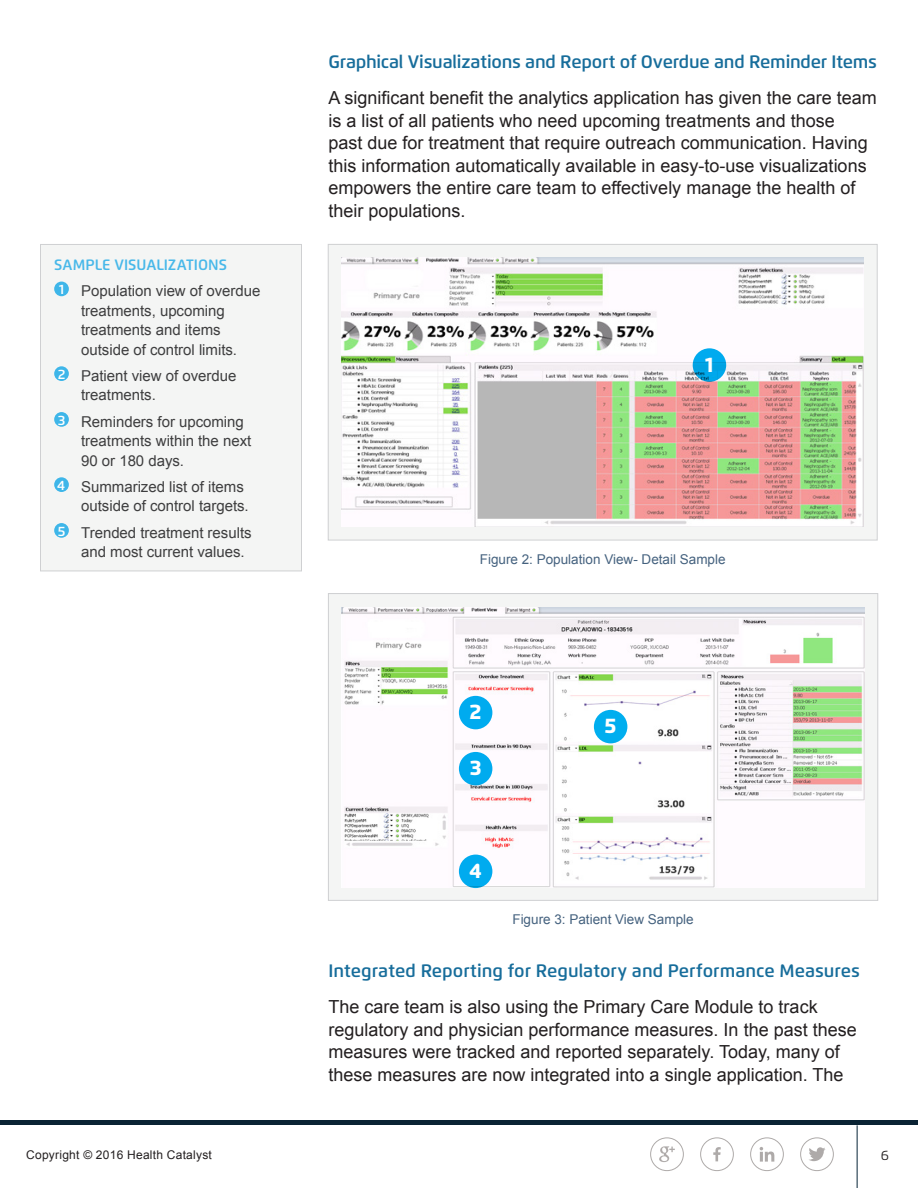
<style>
.page{position:relative;width:918px;height:1188px;background:#fff}
.page>*{position:absolute;margin:0;border:0;box-sizing:border-box;transform-origin:0 0}
.t1{font:800 21px "Flexo";color:#fff}
.Body_Copy{font:18px/22.5px "Arial";color:#231f20}
.Subhead{font:600 18px "Flexo";letter-spacing:-.01em;color:#176d9b}
.Sidebar_bullets{font:15px/19.5px "Arial";color:#3e3e3f}
.Sidebar_Header{font:600 15px "Flexo";color:#48b8e9}
.t2{font:13.5px "Arial";color:#45627f}
.t3{font:600 13.5px "Flexo";color:#fff}
.t4{font:13.5px "Flexo";color:#231f20}
.t5{font:12px "Arial";letter-spacing:.02em;color:#231f20}
</style>
<div class="page">
<div style="left:328px;top:244px;width:549px;height:296px;background:#f4f5f4"></div>
<img style="left:342px;top:258px;width:522px;height:269px">
<div style="left:328px;top:244px;width:549px;height:296px;border:1px solid #cfd0d2"></div>
<div style="left:328px;top:594px;width:550px;height:306px;background:#f4f5f4"></div>
<img style="left:342px;top:607px;width:522px;height:281px">
<div style="left:328px;top:593px;width:550px;height:308px;border:1px solid #cfd0d2"></div>
<div style="left:459px;top:696px;width:33px;height:33px;background:#00aeef;border-radius:50%"></div>
<div style="left:459px;top:855px;width:33px;height:33px;background:#00aeef;border-radius:50%"></div>
<div style="left:459px;top:752px;width:33px;height:33px;background:#00aeef;border-radius:50%"></div>
<svg style="left:693px;top:348px;width:33px;height:34px"></svg>
<div style="left:594px;top:710px;width:33px;height:33px;background:#00aeef;border-radius:50%"></div>
<div style="left:40px;top:244px;width:262px;height:327px;background:#f4f5f4"></div>
<div style="left:54px;top:282px;width:15px;height:14px;background:#3eb6e9;border-radius:50%"></div>
<div style="left:54px;top:366px;width:15px;height:15px;background:#3eb6e9;border-radius:50%"></div>
<div style="left:54px;top:412px;width:15px;height:15px;background:#3eb6e9;border-radius:50%"></div>
<div style="left:54px;top:477px;width:15px;height:15px;background:#3eb6e9;border-radius:50%"></div>
<div style="left:54px;top:523px;width:15px;height:15px;background:#3eb6e9;border-radius:50%"></div>
<div style="left:40px;top:244px;width:262px;height:327px;border:1px solid #cfd0d2"></div>
<svg style="left:659px;top:1146px;width:16px;height:16px"></svg>
<div style="left:650px;top:1137px;width:34px;height:34px;border:1px solid #aeaaa9;border-radius:50%"></div>
<hr style="left:857px;top:1125px;width:1px;height:63px;background:#062437">
<div style="left:0;top:1120px;width:918px;height:5px;background:#0a2334"></div>
<svg style="left:809px;top:1147px;width:17px;height:14px"></svg>
<div style="left:800px;top:1137px;width:34px;height:34px;border:1px solid #aeaaa9;border-radius:50%"></div>
<svg style="left:713px;top:1147px;width:8px;height:14px"></svg>
<div style="left:700px;top:1137px;width:34px;height:34px;border:1px solid #aeaaa9;border-radius:50%"></div>
<svg style="left:760px;top:1147px;width:14px;height:15px"></svg>
<div style="left:750px;top:1137px;width:34px;height:34px;border:1px solid #aeaaa9;border-radius:50%"></div>
<p class="Sidebar_Header" style="left:54px;top:256px;width:174px">SAMPLE VISUALIZATIONS</p>
<p class="t3" style="left:59px;top:281px;width:6px">1</p>
<p class="Sidebar_bullets" style="left:81px;top:281px;width:181px">Population view of overdue treatments, upcoming treatments and items outside of control limits.</p>
<p class="t3" style="left:58px;top:366px;width:9px">2</p>
<p class="Sidebar_bullets" style="left:81px;top:366px;width:157px">Patient view of overdue treatments.</p>
<p class="t3" style="left:58px;top:412px;width:9px">3</p>
<p class="Sidebar_bullets" style="left:81px;top:412px;width:172px">Reminders for upcoming treatments within the next<br>90 or 180 days.</p>
<p class="t3" style="left:57px;top:477px;width:9px">4</p>
<p class="Sidebar_bullets" style="left:81px;top:477px;width:169px">Summarized list of items outside of control targets.</p>
<p class="t3" style="left:58px;top:523px;width:9px">5</p>
<p class="Sidebar_bullets" style="left:81px;top:523px;width:172px">Trended treatment results and most current values.</p>
<p class="Subhead" style="left:328px;top:51px;width:550px">Graphical Visualizations and Report of Overdue and Reminder Items</p>
<p class="Body_Copy" style="left:328px;top:87px;width:550px">A significant benefit the analytics application has given the care team is a list of all patients who need upcoming treatments and those<br>past due for treatment that require outreach communication. Having this information automatically available in easy-to-use visualizations empowers the entire care team to effectively manage the health of their populations.</p>
<p class="t1" style="left:705px;top:352px;width:10px">1</p>
<p class="t2" style="left:480px;top:550px;width:247px">Figure 2: Population View- Detail Sample</p>
<p class="t1" style="left:470px;top:699px;width:14px">2</p>
<p class="t1" style="left:470px;top:755px;width:13px">3</p>
<p class="t1" style="left:605px;top:713px;width:14px">5</p>
<p class="t1" style="left:469px;top:858px;width:14px">4</p>
<p class="t2" style="left:512px;top:910px;width:183px">Figure 3: Patient View Sample</p>
<p class="Subhead" style="left:328px;top:960px;width:533px">Integrated Reporting for Regulatory and Performance Measures</p>
<p class="Body_Copy" style="left:328px;top:996px;width:530px">The care team is also using the Primary Care Module to track regulatory and physician performance measures. In the past these measures were tracked and reported separately. Today, many of these measures are now integrated into a single application. The</p>
<p class="t5" style="left:26px;top:1147px;width:187px">Copyright © 2016 Health Catalyst</p>
<p class="t4" style="left:881px;top:1147px;width:10px">6</p>
</div>
